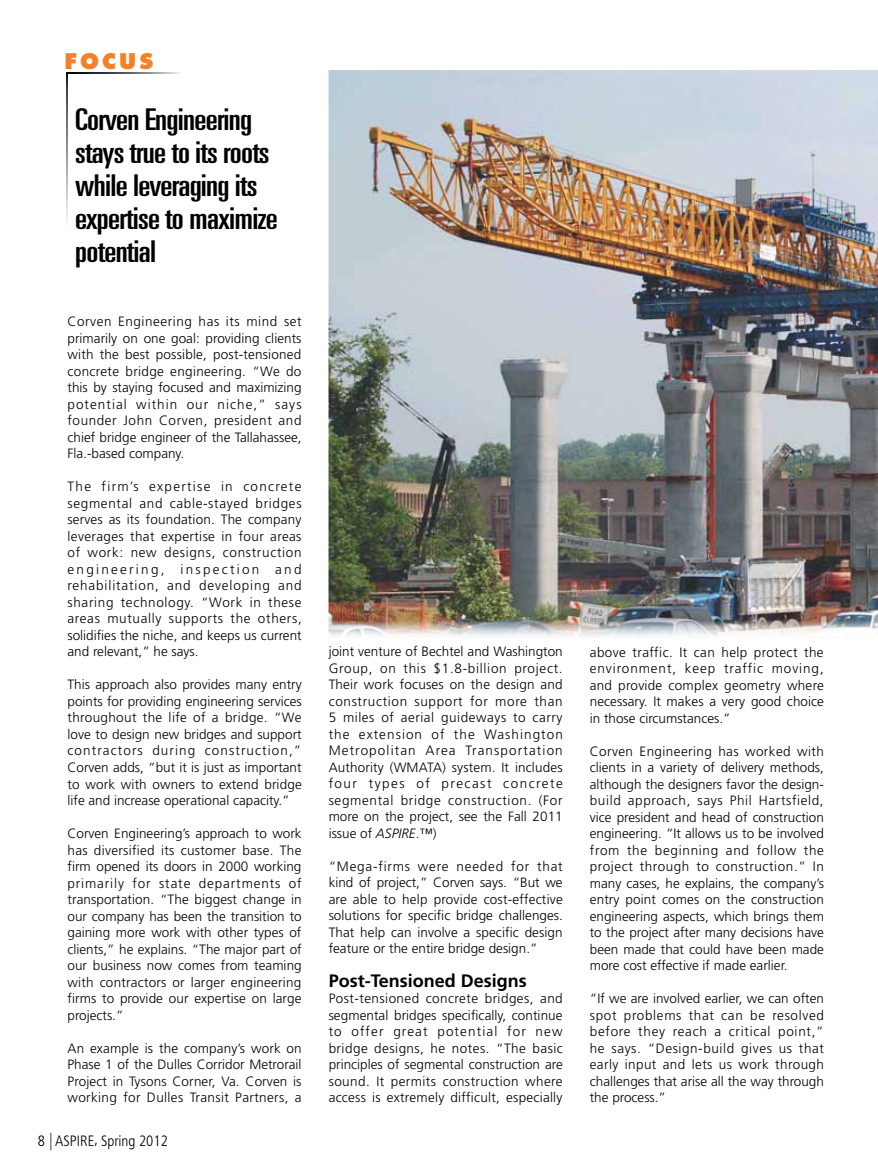
<style>
.page{position:relative;width:878px;height:1175px;background:#fff}
.page>*{position:absolute;margin:0;border:0;box-sizing:border-box;transform-origin:0 0}
.t1{font:ultra-condensed 30px/33px "Univers LT Std";letter-spacing:-.02em;color:#000;scale:1.2 1}
.t2{font:800 21px "Futura Std";letter-spacing:.15em;color:#f58025}
.t3{font:700 18px "Frutiger LT Std";color:#000}
.t4{font:300 condensed 15px "Frutiger LT Std";color:#000}
.t5{font:300 13.5px/16.5px "Frutiger LT Std";color:#000;text-align:justify}
.s1{font-size:17.55px}
.s2{font-style:italic}
</style>
<div class="page">
<svg style="left:66px;top:74px;width:2px;height:148px"></svg>
<svg style="left:66px;top:72px;width:114px;height:2px"></svg>
<div style="left:67px;top:98px;width:218px;height:179px;background:#fff"></div>
<img style="left:328px;top:70px;width:550px;height:567px">
<h2 class="t2" style="left:64px;top:48px;width:91px">FOCUS</h2>
<h1 class="t1" style="left:75px;top:103px;width:170px">Corven Engineering stays true to its roots while leveraging its expertise to maximize potential</h1>
<p class="t5" style="left:68px;top:314px;width:236px">Corven Engineering has its mind set primarily on one goal: providing clients with the best possible, post-tensioned concrete bridge engineering. “We do this by staying focused and maximizing potential within our niche,” says founder John Corven, president and chief bridge engineer of the Tallahassee, Fla.-based company.</p>
<p class="t5" style="left:68px;top:479px;width:236px">The firm’s expertise in concrete segmental and cable-stayed bridges serves as its foundation. The company leverages that expertise in four areas of work: new designs, construction engineering, inspection and rehabilitation, and developing and sharing technology. “Work in these areas mutually supports the others, solidifies the niche, and keeps us current and relevant,” he says.</p>
<p class="t5" style="left:68px;top:676px;width:236px">This approach also provides many entry points for providing engineering services throughout the life of a bridge. “We love to design new bridges and support contractors during construction,” Corven adds, “but it is just as important to work with owners to extend bridge life and increase operational capacity.”</p>
<p class="t5" style="left:68px;top:825px;width:236px">Corven Engineering’s approach to work has diversified its customer base. The firm opened its doors in 2000 working primarily for state departments of transportation. “The biggest change in our company has been the transition to gaining more work with other types of clients,” he explains. “The major part of our business now comes from teaming with contractors or larger engineering firms to provide our expertise on large projects.”</p>
<p class="t5" style="left:68px;top:1039px;width:236px">An example is the company’s work on Phase 1 of the Dulles Corridor Metrorail Project in Tysons Corner, Va. Corven is working for Dulles Transit Partners, a</p>
<p class="t4" style="left:38px;top:1132px;width:131px">8 <span class="s1">|</span> ASPIRE, Spring 2012</p>
<p class="t5" style="left:328px;top:643px;width:236px">joint venture of Bechtel and Washington Group, on this $1.8-billion project.<br>Their work focuses on the design and construction support for more than 5 miles of aerial guideways to carry the extension of the Washington Metropolitan Area Transportation Authority (WMATA) system. It includes four types of precast concrete segmental bridge construction. (For more on the project, see the Fall 2011 issue of <span class="s2">ASPIRE</span>.™)</p>
<p class="t5" style="left:328px;top:858px;width:236px">“Mega-firms were needed for that kind of project,” Corven says. “But we are able to help provide cost-effective solutions for specific bridge challenges.<br>That help can involve a specific design feature or the entire bridge design.”</p>
<h3 class="t3" style="left:328px;top:969px;width:199px">Post-Tensioned Designs</h3>
<p class="t5" style="left:328px;top:990px;width:236px">Post-tensioned concrete bridges, and segmental bridges specifically, continue to offer great potential for new bridge designs, he notes. “The basic principles of segmental construction are sound. It permits construction where access is extremely difficult, especially</p>
<p class="t5" style="left:589px;top:644px;width:236px">above traffic. It can help protect the environment, keep traffic moving, and provide complex geometry where necessary. It makes a very good choice in those circumstances.”</p>
<p class="t5" style="left:589px;top:743px;width:236px">Corven Engineering has worked with clients in a variety of delivery methods, although the designers favor the design&shy;build approach, says Phil Hartsfield, vice president and head of construction engineering. “It allows us to be involved from the beginning and follow the project through to construction.” In many cases, he explains, the company’s entry point comes on the construction engineering aspects, which brings them to the project after many decisions have been made that could have been made more cost effective if made earlier.</p>
<p class="t5" style="left:589px;top:990px;width:236px">“If we are involved earlier, we can often spot problems that can be resolved before they reach a critical point,” he says. “Design-build gives us that early input and lets us work through challenges that arise all the way through the process.”</p>
</div>
